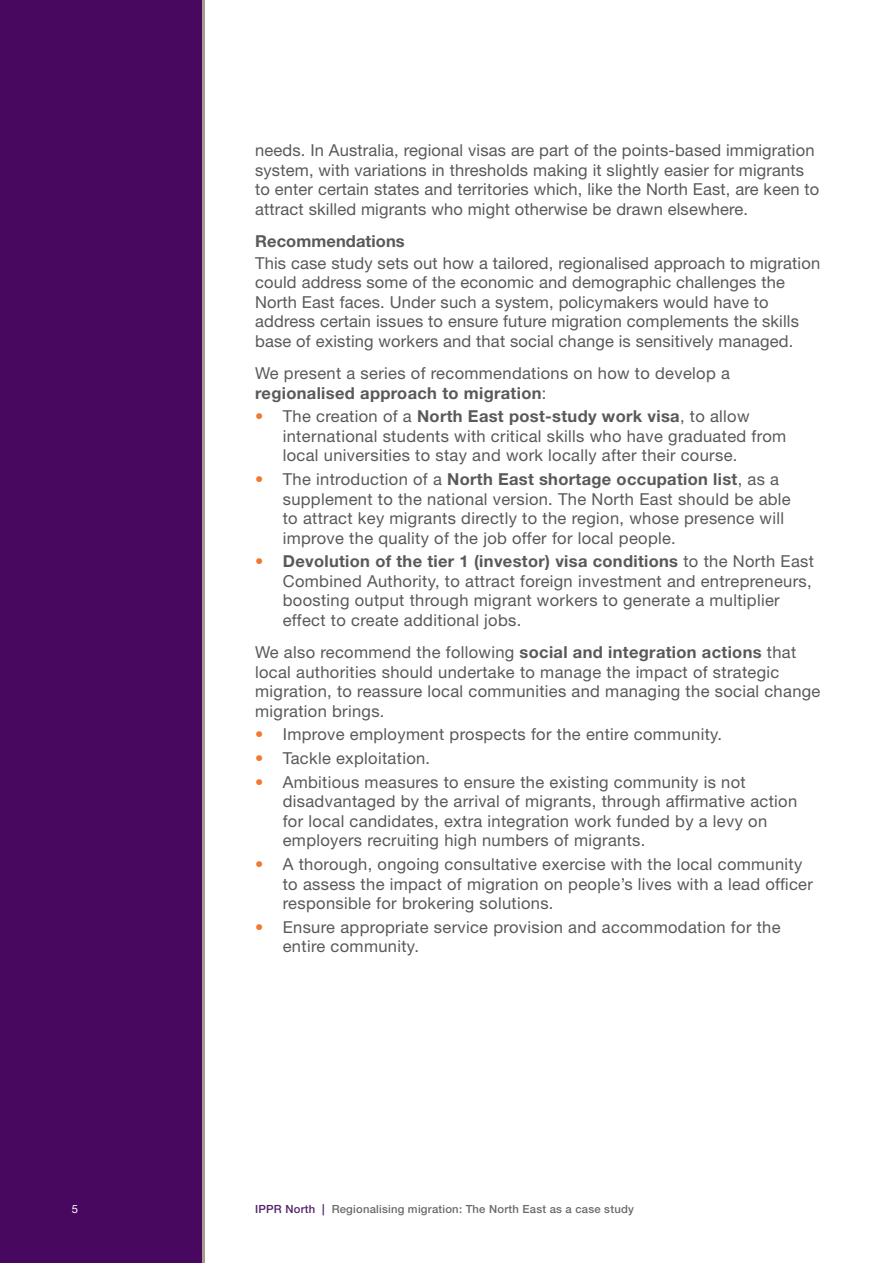
<style>
.page{position:relative;width:893px;height:1263px;background:#fff}
.page>*{position:absolute;margin:0;border:0;box-sizing:border-box;transform-origin:0 0}
.Body_para{font:16.5px/19.5px "Helvetica Neue LT Std";letter-spacing:.02em;color:#5a5958}
.Body_para_into_list{font:16.5px/19.5px "Helvetica Neue LT Std";letter-spacing:.02em;color:#5a5958}
.Subhead_2{font:700 16.5px "Helvetica Neue LT Std";letter-spacing:.005em;color:#5a5958}
.t1{font:500 11.25px "Helvetica Neue LT Std";letter-spacing:.02em;color:#6b6a6a}
.t2{font:11.25px "Helvetica Neue LT Std";color:#fff}
.s1{font-weight:700}
.s2{color:#f37730}
.s3{color:#532169}
</style>
<div class="page">
<div style="left:0;top:0;width:205px;height:1263px;background:#48085f"></div>
<p class="t2" style="left:72px;top:1202px;width:8px">5</p>
<p class="Body_para" style="left:255px;top:141px;width:566px">needs. In Australia, regional visas are part of the points-based immigration system, with variations in thresholds making it slightly easier for migrants to enter certain states and territories which, like the North East, are keen to attract skilled migrants who might otherwise be drawn elsewhere.</p>
<p class="Subhead_2" style="left:255px;top:231px;width:151px">Recommendations</p>
<p class="Body_para" style="left:255px;top:253px;width:567px">This case study sets out how a tailored, regionalised approach to migration could address some of the economic and demographic challenges the North East faces. Under such a system, policymakers would have to address certain issues to ensure future migration complements the skills base of existing workers and that social change is sensitively managed.</p>
<p class="Body_para_into_list" style="left:255px;top:363px;width:476px">We present a series of recommendations on how to develop a <span class="s1">regionalised approach to migration</span>:</p>
<p class="Body_para" style="left:283px;top:406px;width:505px;text-indent:-28px"><span class="s2">•</span> The creation of a <span class="s1">North East post-study work visa</span>, to allow international students with critical skills who have graduated from local universities to stay and work locally after their course.</p>
<p class="Body_para" style="left:283px;top:469px;width:510px;text-indent:-28px"><span class="s2">•</span> The introduction of a <span class="s1">North East shortage occupation list</span>, as a supplement to the national version. The North East should be able to attract key migrants directly to the region, whose presence will improve the quality of the job offer for local people.</p>
<p class="Body_para" style="left:283px;top:551px;width:533px;text-indent:-28px"><span class="s2">•</span> <span class="s1">Devolution of the tier 1 (investor) visa conditions</span> to the North East Combined Authority, to attract foreign investment and entrepreneurs, boosting output through migrant workers to generate a multiplier effect to create additional jobs.</p>
<p class="Body_para_into_list" style="left:255px;top:642px;width:567px">We also recommend the following <span class="s1">social and integration actions</span> that local authorities should undertake to manage the impact of strategic migration, to reassure local communities and managing the social change migration brings.</p>
<p class="Body_para" style="left:255px;top:724px;width:468px"><span class="s2">•</span> Improve employment prospects for the entire community.</p>
<p class="Body_para" style="left:255px;top:748px;width:177px"><span class="s2">•</span> Tackle exploitation.</p>
<p class="Body_para" style="left:283px;top:772px;width:516px;text-indent:-28px"><span class="s2">•</span> Ambitious measures to ensure the existing community is not disadvantaged by the arrival of migrants, through affirmative action for local candidates, extra integration work funded by a levy on employers recruiting high numbers of migrants.</p>
<p class="Body_para" style="left:283px;top:854px;width:532px;text-indent:-28px"><span class="s2">•</span> A thorough, ongoing consultative exercise with the local community to assess the impact of migration on people’s lives with a lead officer responsible for brokering solutions.</p>
<p class="Body_para" style="left:283px;top:917px;width:499px;text-indent:-28px"><span class="s2">•</span> Ensure appropriate service provision and accommodation for the entire community.</p>
<p class="t1" style="left:255px;top:1202px;width:380px"><span class="s3">IPPR North |</span> Regionalising migration: The North East as a case study</p>
</div>
